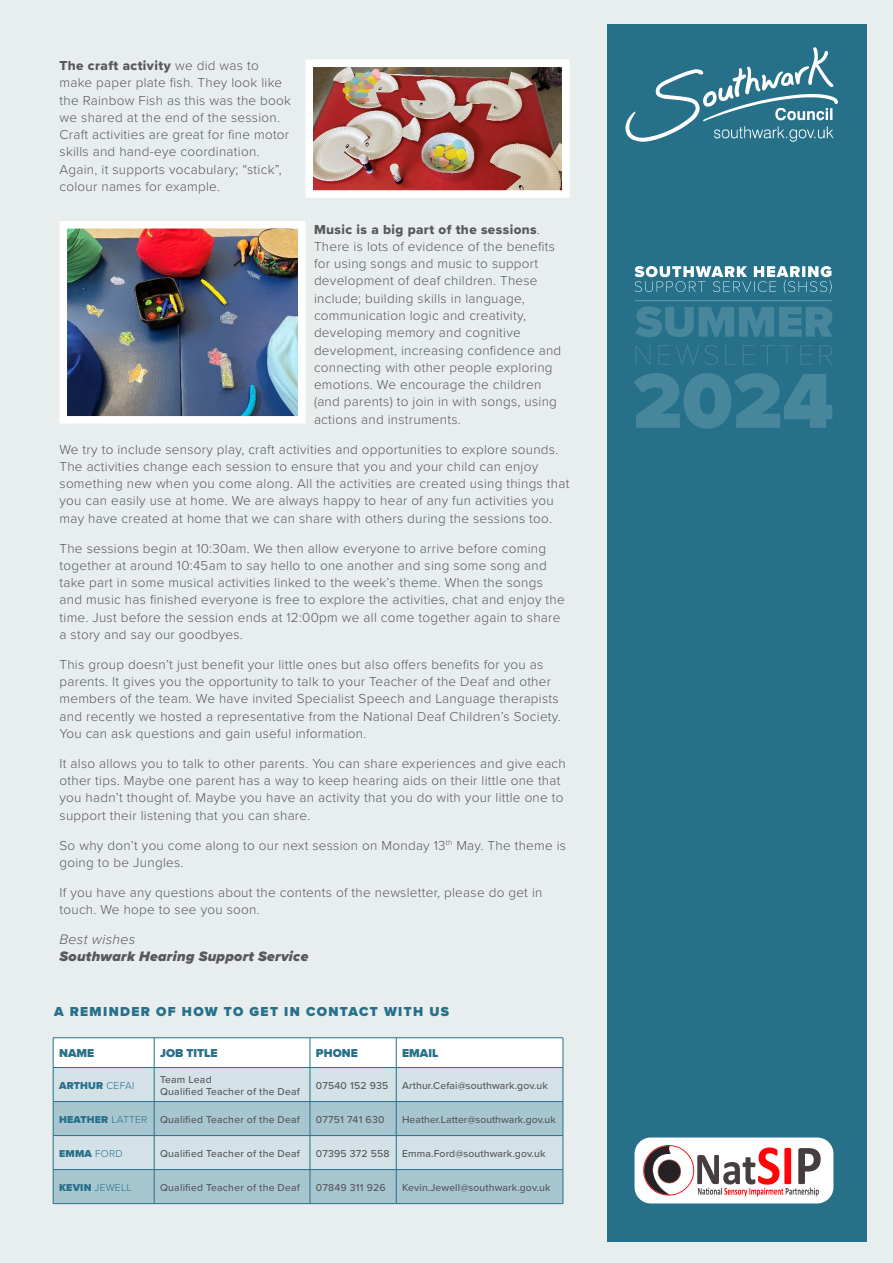
<style>
.page{position:relative;width:893px;height:1263px;background:#e8eeee}
.page>*{position:absolute;margin:0;border:0;box-sizing:border-box;transform-origin:0 0}
.body_copy{font:italic 900 14.25px "Proxima Nova";letter-spacing:.02em;color:#57585a}
.body_copy-2{font:italic 300 14.25px "Proxima Nova";letter-spacing:.02em;color:#57585a}
.body_copy-3{font:300 13.5px/17.2px "Proxima Nova";letter-spacing:.02em;color:#57585a}
.body_copy-4{font:900 13.5px "Proxima Nova";letter-spacing:.1em;color:#26708a}
.t1{font:900 11.85px "Proxima Nova";color:#26708a}
.body_copy-5{font:500 10.35px "Proxima Nova";letter-spacing:.02em;color:#57585a}
.body_copy-6{font:900 10.35px "Proxima Nova";letter-spacing:.02em;color:#26708a}
.body_copy-7{font:500 10.35px "Proxima Nova";color:#57585a}
.body_copy-8{font:300 10.35px "Proxima Nova";letter-spacing:.02em;color:#26708a}
.s1{font-family:"Proxima Nova Extrabld";font-weight:400}
.s2{font-weight:300}
.s3{font-weight:900}
</style>
<div class="page">
<div style="left:608px;top:25px;width:259px;height:1217px;background:#26708a"></div>
<svg style="left:625px;top:47px;width:213px;height:95px"></svg>
<svg style="left:634px;top:266px;width:197px;height:28px"></svg>
<hr style="left:634px;top:300px;width:197px;height:1px;background:#679bad">
<div style="left:634px;top:1137px;width:199px;height:66px;background:#fff;border-radius:16px"></div>
<svg style="left:643px;top:1145px;width:178px;height:51px"></svg>
<svg style="left:635px;top:345px;width:197px;height:20px"></svg>
<svg style="left:634px;top:373px;width:198px;height:56px"></svg>
<svg style="left:635px;top:306px;width:197px;height:31px"></svg>
<div style="left:54px;top:1068px;width:509px;height:33px;background:#d4e2e8"></div>
<svg style="left:54px;top:1102px;width:509px;height:101px;background:#b5ced7"></svg>
<hr style="left:53px;top:1037px;width:101px;height:1px;background:#26708a">
<hr style="left:154px;top:1037px;width:156px;height:1px;background:#26708a">
<hr style="left:310px;top:1037px;width:86px;height:1px;background:#26708a">
<hr style="left:396px;top:1037px;width:167px;height:1px;background:#26708a">
<div style="left:53px;top:1038px;width:511px;height:29px;background:#fff"></div>
<hr style="left:53px;top:1067px;width:101px;height:1px;background:#26708a">
<hr style="left:53px;top:1068px;width:1px;height:33px;background:#26708a">
<hr style="left:154px;top:1067px;width:156px;height:1px;background:#26708a">
<hr style="left:154px;top:1068px;width:1px;height:33px;background:#26708a">
<hr style="left:310px;top:1067px;width:86px;height:1px;background:#26708a">
<hr style="left:310px;top:1068px;width:1px;height:33px;background:#26708a">
<hr style="left:396px;top:1067px;width:167px;height:1px;background:#26708a">
<hr style="left:396px;top:1068px;width:1px;height:33px;background:#26708a">
<hr style="left:563px;top:1068px;width:1px;height:33px;background:#26708a">
<hr style="left:53px;top:1101px;width:101px;height:1px;background:#26708a">
<hr style="left:53px;top:1102px;width:1px;height:33px;background:#26708a">
<hr style="left:154px;top:1101px;width:156px;height:1px;background:#26708a">
<hr style="left:154px;top:1102px;width:1px;height:33px;background:#26708a">
<hr style="left:310px;top:1101px;width:86px;height:1px;background:#26708a">
<hr style="left:310px;top:1102px;width:1px;height:33px;background:#26708a">
<hr style="left:396px;top:1101px;width:167px;height:1px;background:#26708a">
<hr style="left:396px;top:1102px;width:1px;height:33px;background:#26708a">
<hr style="left:563px;top:1102px;width:1px;height:33px;background:#26708a">
<hr style="left:53px;top:1135px;width:101px;height:1px;background:#26708a">
<hr style="left:53px;top:1136px;width:1px;height:33px;background:#26708a">
<hr style="left:154px;top:1135px;width:156px;height:1px;background:#26708a">
<hr style="left:154px;top:1136px;width:1px;height:33px;background:#26708a">
<hr style="left:310px;top:1135px;width:86px;height:1px;background:#26708a">
<hr style="left:310px;top:1136px;width:1px;height:33px;background:#26708a">
<hr style="left:396px;top:1135px;width:167px;height:1px;background:#26708a">
<hr style="left:396px;top:1136px;width:1px;height:33px;background:#26708a">
<hr style="left:563px;top:1136px;width:1px;height:33px;background:#26708a">
<hr style="left:53px;top:1169px;width:101px;height:1px;background:#26708a">
<hr style="left:53px;top:1170px;width:1px;height:33px;background:#26708a">
<hr style="left:154px;top:1169px;width:156px;height:1px;background:#26708a">
<hr style="left:154px;top:1170px;width:1px;height:33px;background:#26708a">
<hr style="left:310px;top:1169px;width:86px;height:1px;background:#26708a">
<hr style="left:310px;top:1170px;width:1px;height:33px;background:#26708a">
<hr style="left:396px;top:1169px;width:167px;height:1px;background:#26708a">
<hr style="left:396px;top:1170px;width:1px;height:33px;background:#26708a">
<hr style="left:563px;top:1170px;width:1px;height:33px;background:#26708a">
<hr style="left:53px;top:1203px;width:101px;height:1px;background:#26708a">
<hr style="left:154px;top:1203px;width:156px;height:1px;background:#26708a">
<hr style="left:310px;top:1203px;width:86px;height:1px;background:#26708a">
<hr style="left:396px;top:1203px;width:167px;height:1px;background:#26708a">
<img style="left:314px;top:69px;width:246px;height:120px">
<div style="left:305px;top:60px;width:264px;height:138px;border:8px solid #fff"></div>
<img style="left:69px;top:230px;width:227px;height:184px">
<div style="left:60px;top:221px;width:245px;height:202px;border:8px solid #fff"></div>
<p class="body_copy-3" style="left:60px;top:56px;width:233px"><span class="s1">The craft activity</span> we did was to make paper plate fish. They look like the Rainbow Fish as this was the book we shared at the end of the session.<br>Craft activities are great for fine motor skills and hand-eye coordination.<br>Again, it supports vocabulary; “stick”, colour names for example.</p>
<p class="body_copy-3" style="left:314px;top:220px;width:249px"><span class="s1">Music is a big part of the sessions</span>.<br>There is lots of evidence of the benefits for using songs and music to support development of deaf children. These include; building skills in language, communication logic and creativity, developing memory and cognitive development, increasing confidence and connecting with other people exploring emotions. We encourage the children (and parents) to join in with songs, using actions and instruments.</p>
<p class="body_copy-3" style="left:60px;top:440px;width:511px">We try to include sensory play, craft activities and opportunities to explore sounds.<br>The activities change each session to ensure that you and your child can enjoy something new when you come along. All the activities are created using things that you can easily use at home. We are always happy to hear of any fun activities you may have created at home that we can share with others during the sessions too.</p>
<p class="body_copy-3" style="left:60px;top:539px;width:507px">The sessions begin at 10:30am. We then allow everyone to arrive before coming together at around 10:45am to say hello to one another and sing some song and take part in some musical activities linked to the week’s theme. When the songs and music has finished everyone is free to explore the activities, chat and enjoy the time. Just before the session ends at 12:00pm we all come together again to share a story and say our goodbyes.</p>
<p class="body_copy-3" style="left:60px;top:655px;width:503px">This group doesn’t just benefit your little ones but also offers benefits for you as parents. It gives you the opportunity to talk to your Teacher of the Deaf and other members of the team. We have invited Specialist Speech and Language therapists and recently we hosted a representative from the National Deaf Children’s Society.<br>You can ask questions and gain useful information.</p>
<p class="body_copy-3" style="left:60px;top:754px;width:508px">It also allows you to talk to other parents. You can share experiences and give each other tips. Maybe one parent has a way to keep hearing aids on their little one that you hadn’t thought of. Maybe you have an activity that you do with your little one to support their listening that you can share.</p>
<p class="body_copy-3" style="left:60px;top:836px;width:508px">So why don’t you come along to our next session on Monday 13<sup>th</sup> May. The theme is going to be Jungles.</p>
<p class="body_copy-3" style="left:60px;top:883px;width:484px">If you have any questions about the contents of the newsletter, please do get in touch. We hope to see you soon.</p>
<p class="body_copy-2" style="left:60px;top:929px;width:77px">Best wishes</p>
<p class="body_copy" style="left:60px;top:946px;width:250px">Southwark Hearing Support Service</p>
<p class="body_copy-4" style="left:54px;top:1001px;width:397px">A REMINDER OF HOW TO GET IN CONTACT WITH US</p>
<p class="t1" style="left:59px;top:1044px;width:37px">NAME</p>
<p class="t1" style="left:160px;top:1044px;width:59px">JOB TITLE</p>
<p class="t1" style="left:316px;top:1044px;width:43px">PHONE</p>
<p class="t1" style="left:402px;top:1044px;width:38px">EMAIL</p>
<p class="body_copy-6" style="left:59px;top:1077px;width:77px">ARTHUR <span class="s2">CEFAI</span></p>
<p class="body_copy-5" style="left:160px;top:1071px;width:53px">Team Lead</p>
<p class="body_copy-5" style="left:160px;top:1083px;width:141px">Qualified Teacher of the Deaf</p>
<p class="body_copy-5" style="left:316px;top:1077px;width:74px">07540 152 935</p>
<p class="body_copy-5" style="left:402px;top:1077px;width:147px">Arthur.Cefai@southwark.gov.uk</p>
<p class="body_copy-6" style="left:59px;top:1111px;width:90px">HEATHER <span class="s2">LATTER</span></p>
<p class="body_copy-5" style="left:160px;top:1111px;width:141px">Qualified Teacher of the Deaf</p>
<p class="body_copy-5" style="left:316px;top:1111px;width:70px">07751 741 630</p>
<p class="body_copy-7" style="left:402px;top:1111px;width:155px">Heather.Latter@southwark.gov.uk</p>
<p class="body_copy-6" style="left:59px;top:1145px;width:65px">EMMA <span class="s2">FORD</span></p>
<p class="body_copy-5" style="left:160px;top:1145px;width:141px">Qualified Teacher of the Deaf</p>
<p class="body_copy-5" style="left:316px;top:1145px;width:75px">07395 372 558</p>
<p class="body_copy-5" style="left:402px;top:1145px;width:145px">Emma.Ford@southwark.gov.uk</p>
<p class="body_copy-8" style="left:59px;top:1179px;width:74px"><span class="s3">KEVIN</span> JEWELL</p>
<p class="body_copy-5" style="left:160px;top:1179px;width:141px">Qualified Teacher of the Deaf</p>
<p class="body_copy-5" style="left:316px;top:1179px;width:71px">07849 311 926</p>
<p class="body_copy-5" style="left:402px;top:1179px;width:150px">Kevin.Jewell@southwark.gov.uk</p>
</div>
